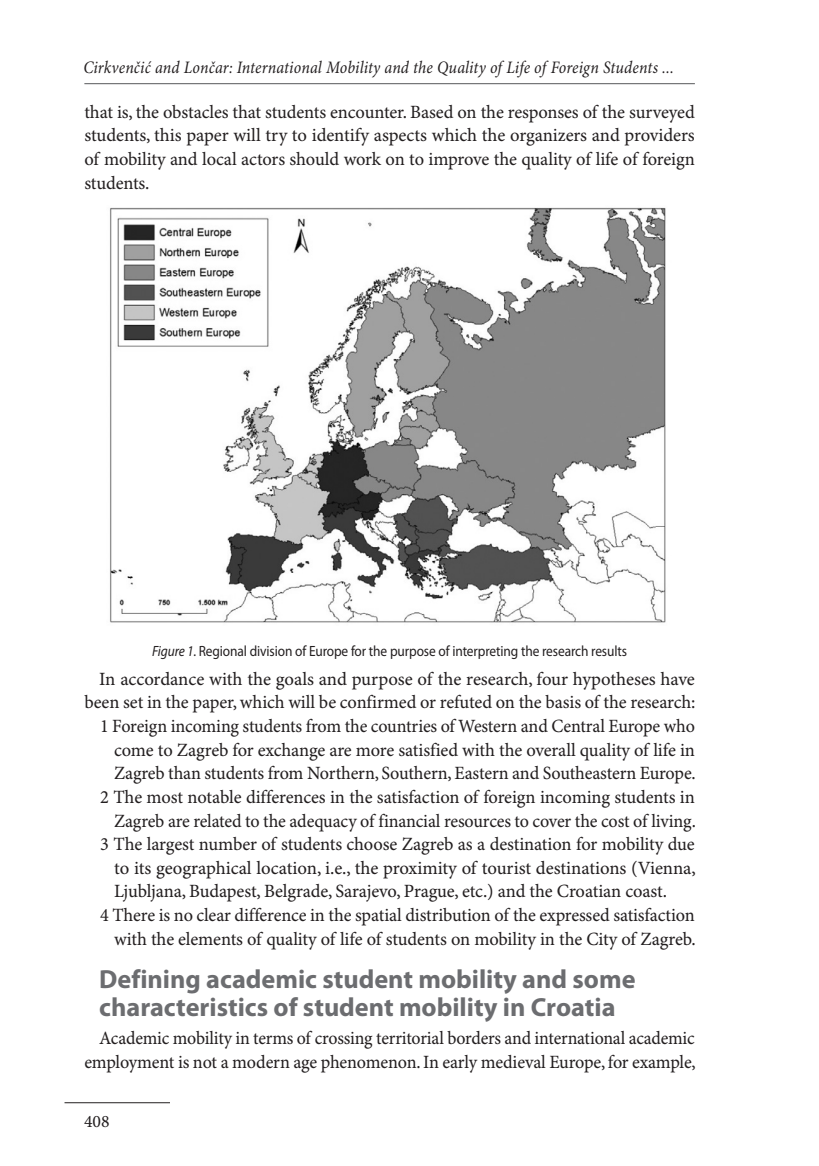
<style>
.page{position:relative;width:819px;height:1166px;background:#fff}
.page>*{position:absolute;margin:0;border:0;box-sizing:border-box;transform-origin:0 0}
.medjunaslov{font:700 26.25px "Myriad Pro";color:#6c6d70}
.tekst_normal{font:18.72px/23.6px "Minion Pro Capt";letter-spacing:-.01em;color:#231f20;text-align:justify}
.tekst_normal-2{font:18.72px/23.6px "Minion Pro Capt";letter-spacing:-.01em;color:#231f20;text-align:justify;scale:.95 1}
.tekst_normal-3{font:18.72px/23.6px "Minion Pro Capt";letter-spacing:-.01em;color:#231f20;text-align:right;scale:.94 1}
.tekst_normal-4{font:18.72px/23.6px "Minion Pro Capt";letter-spacing:-.01em;color:#231f20;text-align:right;scale:.96 1}
.t1{font:italic 17.5px "Minion Pro";letter-spacing:.005em;color:#231f20;scale:.91 1}
.t2{font:17.5px "Minion Pro Capt";color:#231f20}
.tekst_ispod_SLIKE{font:14.88px "Myriad Pro";letter-spacing:-.005em;color:#231f20;scale:.9 1}
.s1{font-style:italic}
</style>
<div class="page">
<hr style="left:84px;top:83px;width:610px;height:1px;background:#57585a">
<hr style="left:64px;top:1102px;width:106px;height:1px;background:#231f20">
<img style="left:110px;top:207px;width:556px;height:416px">
<p class="t1" style="left:83px;top:57px;width:650px">Cirkvenčić and Lončar: International Mobility and the Quality of Life of Foreign Students ...</p>
<p class="tekst_normal" style="left:84px;top:101px;width:612px">that is, the obstacles that students encounter. Based on the responses of the surveyed students, this paper will try to identify aspects which the organizers and providers of mobility and local actors should work on to improve the quality of life of foreign students.</p>
<p class="tekst_ispod_SLIKE" style="left:152px;top:643px;width:529px"><span class="s1">Figure 1.</span> Regional division of Europe for the purpose of interpreting the research results</p>
<p class="tekst_normal" style="left:84px;top:668px;width:612px;text-align:right">In accordance with the goals and purpose of the research, four hypotheses have been set in the paper, which will be confirmed or refuted on the basis of the research:</p>
<p class="tekst_normal-2" style="left:114px;top:715px;width:613px;text-indent:-14px">1 Foreign incoming students from the countries of Western and Central Europe who come to Zagreb for exchange are more satisfied with the overall quality of life in Zagreb than students from Northern, Southern, Eastern and Southeastern Europe.</p>
<p class="tekst_normal" style="left:100px;top:786px;width:597px;text-align:right">2 The most notable differences in the satisfaction of foreign incoming students in<br>Zagreb are related to the adequacy of financial resources to cover the cost of living.</p>
<p class="tekst_normal" style="left:114px;top:833px;width:583px;text-indent:-14px">3 The largest number of students choose Zagreb as a destination for mobility due to its geographical location, i.e., the proximity of tourist destinations (Vienna, Ljubljana, Budapest, Belgrade, Sarajevo, Prague, etc.) and the Croatian coast.</p>
<p class="tekst_normal-4" style="left:100px;top:904px;width:622px">4 There is no clear difference in the spatial distribution of the expressed satisfaction with the elements of quality of life of students on mobility in the City of Zagreb.</p>
<p class="medjunaslov" style="left:99px;top:964px;width:537px">Defining academic student mobility and some</p>
<p class="medjunaslov" style="left:99px;top:992px;width:518px">characteristics of student mobility in Croatia</p>
<p class="tekst_normal-3" style="left:84px;top:1027px;width:652px">Academic mobility in terms of crossing territorial borders and international academic employment is not a modern age phenomenon. In early medieval Europe, for example,</p>
<p class="t2" style="left:84px;top:1110px;width:27px">408</p>
</div>
